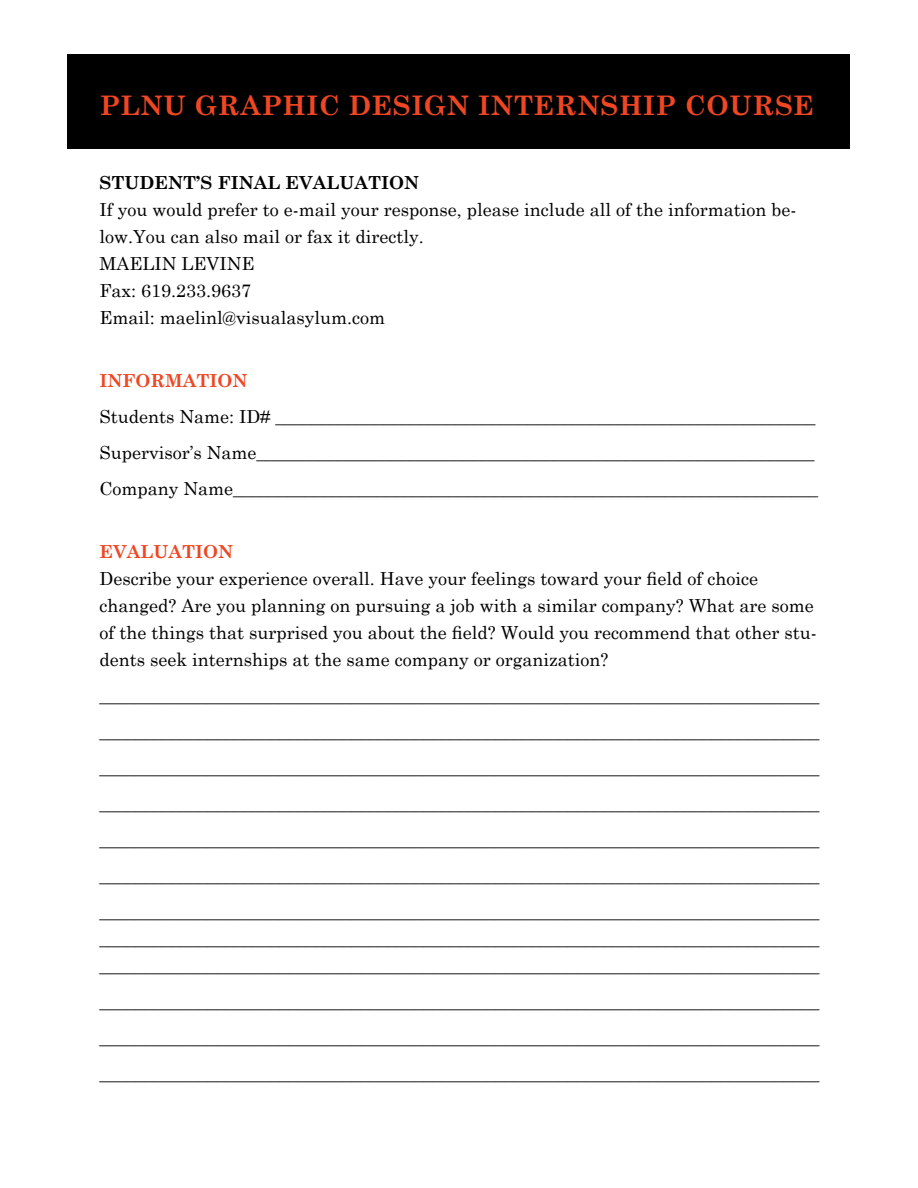
<style>
.page{position:relative;width:918px;height:1188px;background:#fff}
.page>*{position:absolute;margin:0;border:0;box-sizing:border-box;transform-origin:0 0}
.t1{font:700 27px "Century Schoolbook";letter-spacing:.02em;color:#ef4623}
.t2{font:18px/36px "Century Schoolbook";color:#000}
.t3{font:700 18px "Century Schoolbook";color:#000}
.t4{font:700 18px "Century Schoolbook";color:#ef4623}
</style>
<div class="page">
<div style="left:68px;top:54px;width:782px;height:94px;background:#000"></div>
<h1 class="t1" style="left:99px;top:89px;width:716px">PLNU GRAPHIC DESIGN INTERNSHIP COURSE</h1>
<p class="t3" style="left:100px;top:171px;width:321px">STUDENT’S FINAL EVALUATION</p>
<p class="t2" style="left:100px;top:195px;width:698px;line-height:27px">If you would prefer to e-mail your response, please include all of the information be&shy;low.You can also mail or fax it directly.<br>MAEL</p>
<p class="t2" style="left:100px;top:249px;width:287px;line-height:27px;text-indent:55px">IN LEVINE<br>Fax: 619.233.9637<br>Email: maelinl@visualasylum.com</p>
<p class="t4" style="left:100px;top:369px;width:149px">INFORMATION</p>
<p class="t2" style="left:100px;top:398px;width:720px">Students Name: ID# ____________________________________________________________<br>Supervisor’s Name______________________________________________________________<br>Company Name_________________________________________________________________</p>
<p class="t4" style="left:100px;top:540px;width:135px">EVALUATION</p>
<p class="t2" style="left:100px;top:564px;width:719px;line-height:27px">Describe your experience overall. Have your feelings toward your field of choice changed? Are you planning on pursuing a job with a similar company? What are some of the things that surprised you about the field? Would you recommend that other stu&shy;dents seek internships at the same company or organization?</p>
<p class="t2" style="left:100px;top:677px;width:721px;text-align:justify">________________________________________________________________________________ ________________________________________________________________________________ ________________________________________________________________________________ ________________________________________________________________________________ ________________________________________________________________________________ ________________________________________________________________________________ ________________________________________________________________________________</p>
<p class="t2" style="left:100px;top:924px;width:721px;line-height:27px">________________________________________________________________________________ ________________________________________________________________________________</p>
<p class="t2" style="left:100px;top:983px;width:721px;text-align:justify">________________________________________________________________________________ ________________________________________________________________________________ ________________________________________________________________________________</p>
</div>
